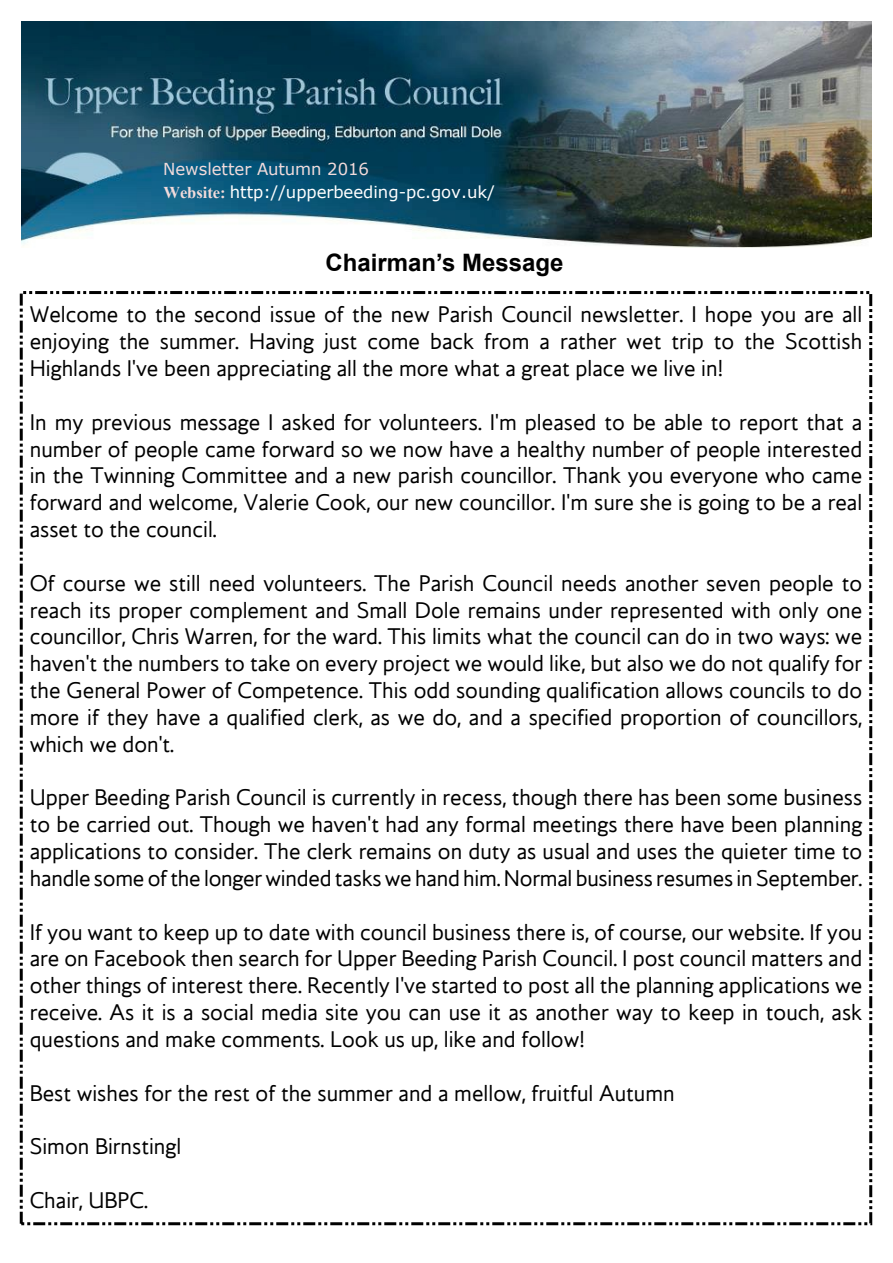
<style>
.page{position:relative;width:893px;height:1263px;background:#fff}
.page>*{position:absolute;margin:0;border:0;box-sizing:border-box;transform-origin:0 0}
.t1{font:700 24px "Arial";color:#000}
.t2{font:21px/26.8px "Mylius Modern";color:#000;text-align:justify}
.t3{font:16.5px/23.1px "Verdana";color:#fff}
.s1{color:#f2dbdb}
.s2{font-family:"Times New Roman";font-weight:700;color:#f2dbdb}
</style>
<div class="page">
<img style="left:21px;top:21px;width:850px;height:226px">
<p class="t3" style="left:163px;top:159px;width:333px"><span class="s1">Newsletter Autumn 2016<br></span><span class="s2">Website:</span> http://upperbeeding-pc.gov.uk/</p>
<p class="t1" style="left:326px;top:254px;width:239px">Chairman’s Message</p>
<p class="t2" style="left:30px;top:303px;width:834px">Welcome to the second issue of the new Parish Council newsletter. I hope you are all enjoying the summer. Having just come back from a rather wet trip to the Scottish Highlands I've been appreciating all the more what a great place we live in!</p>
<p class="t2" style="left:30px;top:411px;width:834px">In my previous message I asked for volunteers. I'm pleased to be able to report that a number of people came forward so we now have a healthy number of people interested in the Twinning Committee and a new parish councillor. Thank you everyone who came forward and welcome, Valerie Cook, our new councillor. I'm sure she is going to be a real asset to the council.</p>
<p class="t2" style="left:30px;top:572px;width:834px">Of course we still need volunteers. The Parish Council needs another seven people to reach its proper complement and Small Dole remains under represented with only one councillor, Chris Warren, for the ward. This limits what the council can do in two ways: we haven't the numbers to take on every project we would like, but also we do not qualify for the General Power of Competence. This odd sounding qualification allows councils to do more if they have a qualified clerk, as we do, and a specified proportion of councillors, which we don't.</p>
<p class="t2" style="left:30px;top:786px;width:834px">Upper Beeding Parish Council is currently in recess, though there has been some business to be carried out. Though we haven't had any formal meetings there have been planning applications to consider. The clerk remains on duty as usual and uses the quieter time to handle some of the longer winded tasks we hand him. Normal business resumes in September.</p>
<p class="t2" style="left:30px;top:920px;width:834px">If you want to keep up to date with council business there is, of course, our website. If you are on Facebook then search for Upper Beeding Parish Council. I post council matters and other things of interest there. Recently I've started to post all the planning applications we receive. As it is a social media site you can use it as another way to keep in touch, ask questions and make comments. Look us up, like and follow!</p>
<p class="t2" style="left:30px;top:1081px;width:646px">Best wishes for the rest of the summer and a mellow, fruitful Autumn</p>
<p class="t2" style="left:30px;top:1135px;width:153px">Simon Birnstingl</p>
<p class="t2" style="left:30px;top:1189px;width:120px">Chair, UBPC.</p>
</div>
